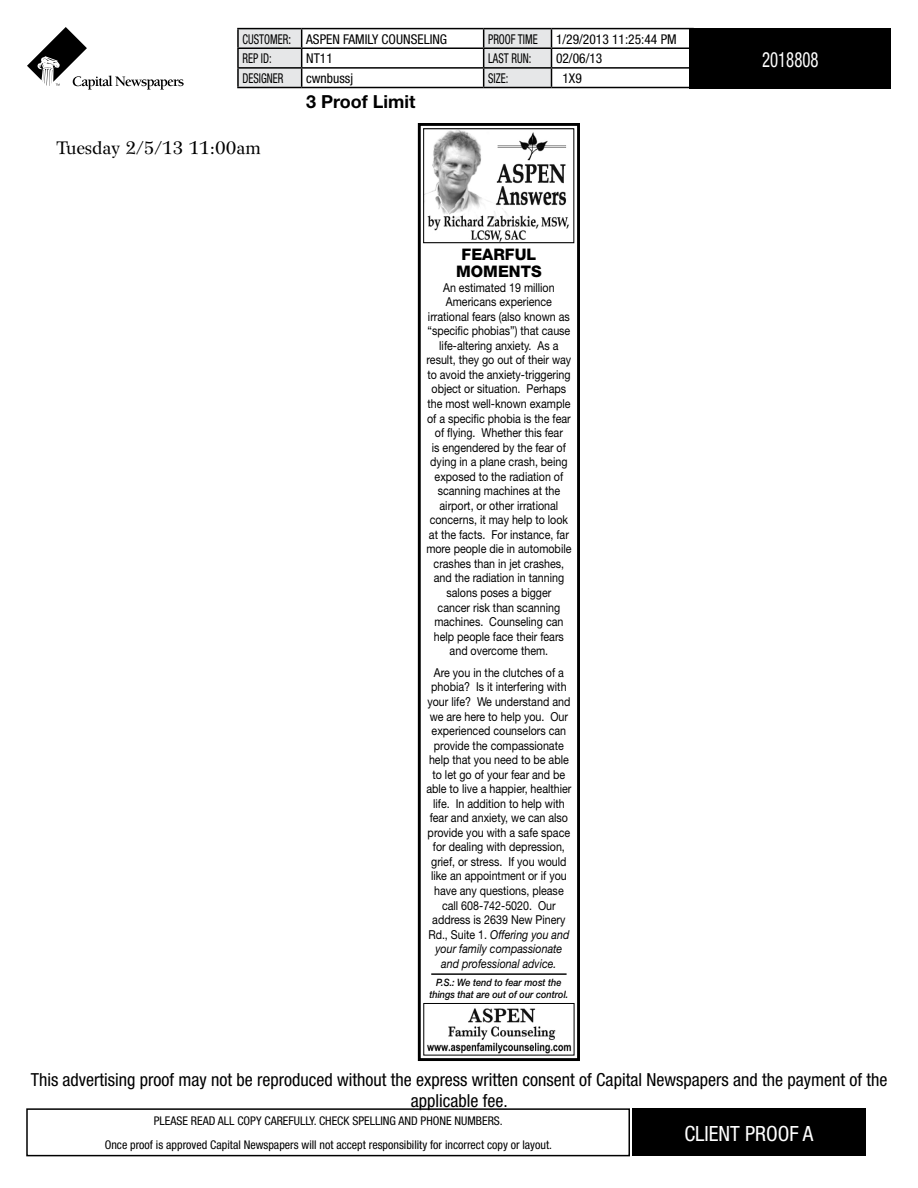
<style>
.page{position:relative;width:918px;height:1188px;background:#fff}
.page>*{position:absolute;margin:0;border:0;box-sizing:border-box;transform-origin:0 0}
.t1{font:condensed 21px "Helvetica Neue";color:#fff}
.t2{font:condensed 21px "Helvetica Neue";color:#fff;scale:.8 1}
.t3{font:condensed 18px/21.6px "Helvetica Neue";color:#000;text-align:center}
.t4{font:18px "Wilke";color:#000}
.t5{font:700 18px "Helvetica Neue";color:#000}
.t6{font:800 15.9px/17.4px "Helvetica Neue";color:#000;text-align:center}
.t7{font:condensed 13.5px "Helvetica Neue";color:#000;scale:.8 1}
.t8{font:condensed 13.5px "Helvetica Neue";color:#000}
.t9{font:12.3px/14.5px "Helvetica Neue";color:#000;text-align:center;scale:.87 1}
.t10{font:condensed 12px/24px "Helvetica Neue";color:#000;text-align:center}
.t11{font:italic 500 10.2px/12.1px "Helvetica Neue";color:#000;text-align:center;scale:.9 1}
.s1{font-style:italic}
</style>
<div class="page">
<hr style="left:237px;top:28px;width:65px;height:1px;background:#000">
<hr style="left:302px;top:28px;width:182px;height:1px;background:#000">
<hr style="left:484px;top:28px;width:68px;height:1px;background:#000">
<hr style="left:552px;top:28px;width:142px;height:1px;background:#000">
<hr style="left:552px;top:47px;width:142px;height:2px;background:#000">
<hr style="left:552px;top:67px;width:142px;height:2px;background:#000">
<svg style="left:237px;top:29px;width:315px;height:58px"></svg>
<hr style="left:237px;top:87px;width:65px;height:1px;background:#000">
<hr style="left:302px;top:87px;width:182px;height:1px;background:#000">
<hr style="left:484px;top:87px;width:68px;height:1px;background:#000">
<hr style="left:552px;top:87px;width:142px;height:1px;background:#000">
<div style="left:690px;top:28px;width:201px;height:61px;background:#000"></div>
<div style="left:418px;top:123px;width:162px;height:938px;border:3px solid #000"></div>
<div style="left:423px;top:1003px;width:151px;height:52px;border:1px solid #000"></div>
<img style="left:426px;top:1008px;width:146px;height:46px">
<img style="left:425px;top:130px;width:144px;height:111px">
<div style="left:423px;top:128px;width:151px;height:115px;border:1px solid #000"></div>
<hr style="left:431px;top:973px;width:136px;height:2px;background:#000">
<div style="left:26px;top:1108px;width:604px;height:48px;border:2px solid #000"></div>
<div style="left:632px;top:1108px;width:234px;height:48px;background:#000"></div>
<svg style="left:27px;top:27px;width:157px;height:63px"></svg>
<p class="t7" style="left:242px;top:31px;width:257px">CUSTOMER: ASPEN FAMILY COUNSELING</p>
<p class="t7" style="left:488px;top:31px;width:64px">PROOF TIME</p>
<p class="t8" style="left:556px;top:31px;width:122px">1/29/2013 11:25:44 PM</p>
<p class="t7" style="left:242px;top:51px;width:38px">REP ID:</p>
<p class="t8" style="left:306px;top:51px;width:28px">NT11</p>
<p class="t7" style="left:488px;top:51px;width:56px">LAST RUN:</p>
<p class="t8" style="left:556px;top:51px;width:48px">02/06/13</p>
<p class="t7" style="left:242px;top:70px;width:53px">DESIGNER</p>
<p class="t8" style="left:306px;top:70px;width:48px">cwnbussj</p>
<p class="t7" style="left:488px;top:70px;width:27px">SIZE:</p>
<p class="t8" style="left:562px;top:70px;width:21px">1X9</p>
<h2 class="t4" style="left:57px;top:137px;width:206px">Tuesday 2/5/13 11:00am</h2>
<h2 class="t5" style="left:306px;top:90px;width:111px">3 Proof Limit</h2>
<p class="t6" style="left:456px;top:245px;width:87px">FEARFUL<br>MOMENTS</p>
<p class="t9" style="left:426px;top:280px;width:168px">An estimated 19 million<br>Americans experience irrational fears (also known as “specific phobias”) that cause life-altering anxiety. As a result, they go out of their way to avoid the anxiety-triggering object or situation. Perhaps the most well-known example of a specific phobia is the fear of flying. Whether this fear<br>is engendered by the fear of dying in a plane crash, being exposed to the radiation of scanning machines at the airport, or other irrational concerns, it may help to look at the facts. For instance, far more people die in automobile crashes than in jet crashes, and the radiation in tanning salons poses a bigger<br>cancer risk than scanning machines. Counseling can help people face their fears and overcome them.</p>
<p class="t9" style="left:426px;top:665px;width:168px">Are you in the clutches of a phobia? Is it interfering with your life? We understand and we are here to help you. Our experienced counselors can provide the compassionate help that you need to be able to let go of your fear and be able to live a happier, healthier life. In addition to help with fear and anxiety, we can also provide you with a safe space for dealing with depression, grief, or stress. If you would like an appointment or if you have any questions, please call 608-742-5020. Our address is 2639 New Pinery<br>Rd., Suite 1. <span class="s1">Offering you and your family compassionate and professional advice.</span></p>
<p class="t11" style="left:429px;top:976px;width:156px">P.S.: We tend to fear most the things that are out of our control.</p>
<h1 class="t2" style="left:762px;top:47px;width:72px">2018808</h1>
<h2 class="t3" style="left:31px;top:1068px;width:858px">This advertising proof may not be reproduced without the express written consent of Capital Newspapers and the payment of the applicable fee.</h2>
<p class="t10" style="left:105px;top:1109px;width:449px">PLEASE READ ALL COPY CAREFULLY. CHECK SPELLING AND PHONE NUMBERS.<br>Once proof is approved Capital Newspapers will not accept responsibility for incorrect copy or layout.</p>
<h1 class="t1" style="left:684px;top:1121px;width:131px">CLIENT PROOF A</h1>
</div>
